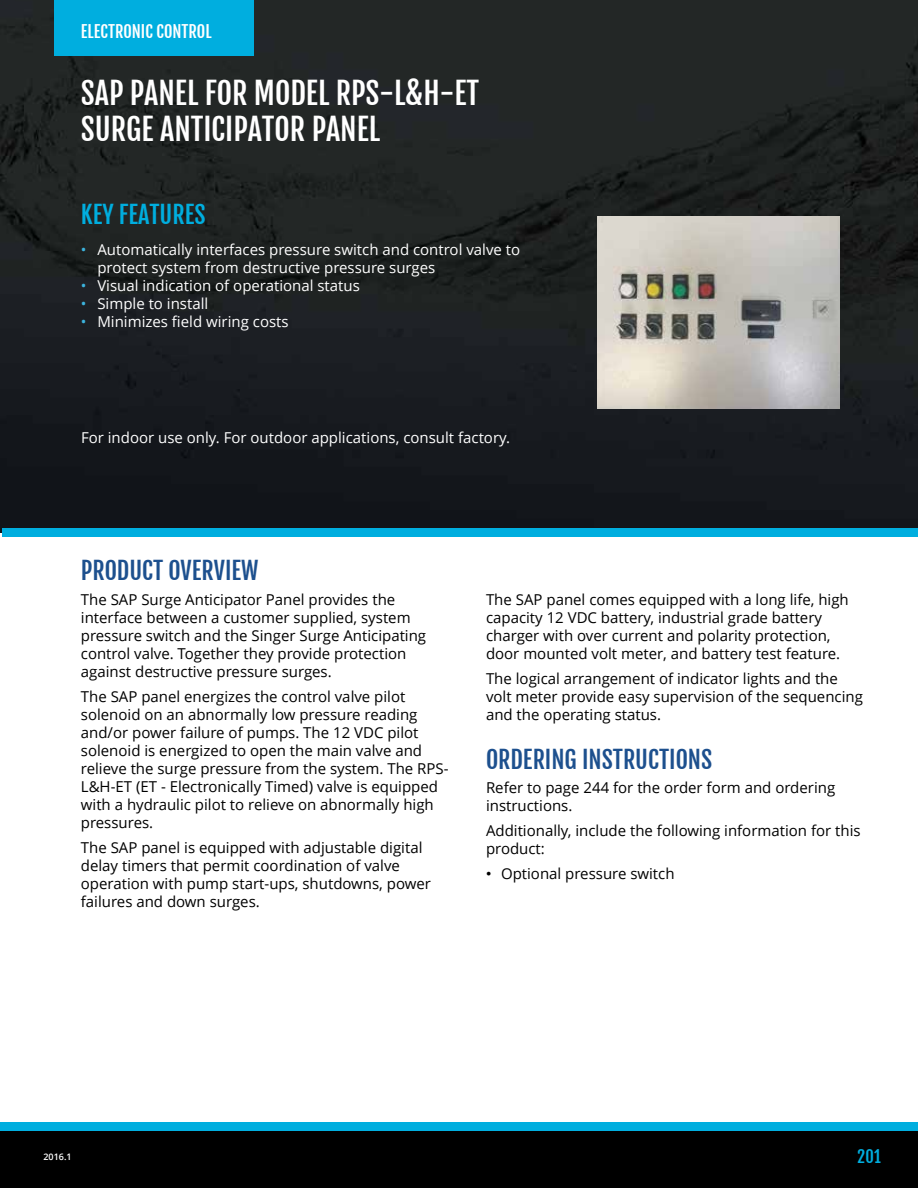
<style>
.page{position:relative;width:918px;height:1188px;background:#fff}
.page>*{position:absolute;margin:0;border:0;box-sizing:border-box;transform-origin:0 0}
.t1{font:30px/36px "Fjalla One";color:#fff}
.t2{font:24px "Fjalla One";color:#1d508e}
.t3{font:24px "Fjalla One";color:#00aedf}
.t4{font:16.5px "Fjalla One";color:#fff}
.t5{font:16.5px "Fjalla One";color:#00aedf}
.t6{font:15px/18px "Open Sans";color:#000}
.t7{font:15px/18px "Open Sans";color:#fff}
.t8{font:600 9px "Open Sans";color:#fff}
.s1{color:#3cb4de}
.s2{font-family:"Arial"}
</style>
<div class="page">
<div style="left:0;top:1126px;width:918px;height:62px;background:#000"></div>
<div style="left:0;top:1122px;width:918px;height:9px;background:#00aedf"></div>
<img style="left:0;top:0;width:918px;height:533px">
<div style="left:3px;top:528px;width:915px;height:9px;background:#00aedf"></div>
<div style="left:54px;top:0;width:200px;height:56px;background:#00aedf"></div>
<img style="left:598px;top:216px;width:242px;height:193px">
<p class="t4" style="left:81px;top:21px;width:132px">ELECTRONIC CONTROL</p>
<h1 class="t1" style="left:81px;top:75px;width:400px">SAP PANEL FOR MODEL RPS-L&amp;H-ET<br>SURGE ANTICIPATOR PANEL</h1>
<h2 class="t3" style="left:81px;top:199px;width:126px">KEY FEATURES</h2>
<p class="t7" style="left:97px;top:240px;width:424px;text-indent:-16px"><span class="s1">•</span> Automatically interfaces pressure switch and control valve to protect system from destructive pressure surges</p>
<p class="t7" style="left:81px;top:276px;width:281px"><span class="s1">•</span> Visual indication of operational status</p>
<p class="t7" style="left:81px;top:294px;width:129px"><span class="s1">•</span> Simple to install</p>
<p class="t7" style="left:81px;top:312px;width:209px"><span class="s1">•</span> Minimizes field wiring costs</p>
<p class="t7" style="left:81px;top:429px;width:431px">For indoor use only. For outdoor applications, consult factory.</p>
<h2 class="t2" style="left:81px;top:556px;width:179px">PRODUCT OVERVIEW</h2>
<p class="t6" style="left:81px;top:590px;width:347px">The SAP Surge Anticipator Panel provides the interface between a customer supplied, system pressure switch and the Singer Surge Anticipating control valve. Together they provide protection against destructive pressure surges.</p>
<p class="t6" style="left:81px;top:687px;width:369px">The SAP panel energizes the control valve pilot solenoid on an abnormally low pressure reading and/or power failure of pumps. The 12 VDC pilot solenoid is energized to open the main valve and relieve the surge pressure from the system. The RPS-L&amp;H-ET (ET - Electronically Timed) valve is equipped with a hydraulic pilot to relieve on abnormally high pressures.</p>
<p class="t6" style="left:81px;top:838px;width:352px">The SAP panel is equipped with adjustable digital delay timers that permit coordination of valve operation with pump start-ups, shutdowns, power failures and down surges.</p>
<p class="t6" style="left:486px;top:590px;width:364px">The SAP panel comes equipped with a long life, high capacity 12 VDC battery, industrial grade battery charger with over current and polarity protection, door mounted volt meter, and battery test feature.</p>
<p class="t6" style="left:486px;top:669px;width:378px">The logical arrangement of indicator lights and the volt meter provide easy supervision of the sequencing and the operating status.</p>
<h2 class="t2" style="left:486px;top:744px;width:228px">ORDERING INSTRUCTIONS</h2>
<p class="t6" style="left:486px;top:779px;width:351px">Refer to page 244 for the order form and ordering instructions.</p>
<p class="t6" style="left:486px;top:821px;width:376px">Additionally, include the following information for this product:</p>
<p class="t6" style="left:486px;top:864px;width:190px"><span class="s2">•</span> Optional pressure switch</p>
<p class="t8" style="left:44px;top:1150px;width:30px">2016.1</p>
<p class="t5" style="left:857px;top:1146px;width:25px">201</p>
</div>
